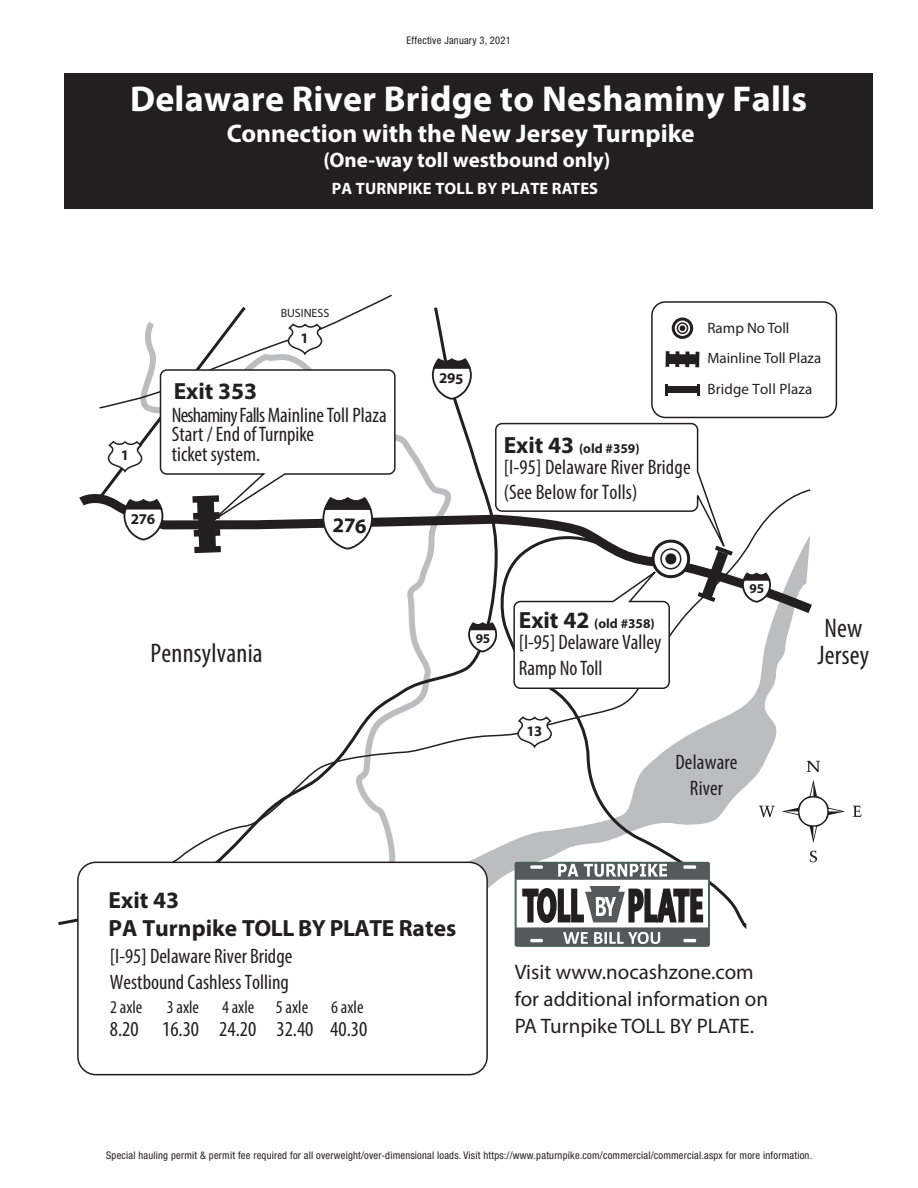
<style>
.page{position:relative;width:918px;height:1188px;background:#fff}
.page>*{position:absolute;margin:0;border:0;box-sizing:border-box;transform-origin:0 0}
.t1{font:700 36px "Myriad Pro";letter-spacing:.01em;color:#fff}
.t2{font:condensed 27px "Myriad Pro";letter-spacing:.01em;color:#231f20}
.t3{font:700 25.5px "Myriad Pro";color:#fff}
.t4{font:700 23.55px/28.2px "Myriad Pro";color:#231f20}
.t5{font:condensed 21.3px "Myriad Pro";color:#231f20}
.t6{font:condensed 21px/25.2px "Myriad Pro";color:#231f20}
.t7{font:21px/27px "Myriad Pro";color:#231f20}
.t8{font:700 21px "Myriad Pro";color:#fff}
.t9{font:condensed 18px "Myriad Pro";color:#231f20}
.t10{font:700 16.5px "Myriad Pro";letter-spacing:.01em;color:#fff}
.t11{font:15px/30.8px "Myriad Pro";color:#231f20}
.t12{font:700 15px "Myriad Pro";letter-spacing:-.03em;color:#231f20}
.t13{font:700 14.7px "Myriad Pro";color:#231f20}
.t14{font:700 13.5px "Myriad Pro";color:#231f20}
.t15{font:12px "Myriad Pro";color:#231f20}
.t16{font:condensed 10.5px "Helvetica Neue LT Std";letter-spacing:.02em;color:#231f20}
.s1{font-size:23.55px}
</style>
<div class="page">
<svg style="left:812px;top:761px;width:50px;height:101px"></svg>
<div style="left:64px;top:73px;width:808px;height:136px;background:#231f20"></div>
<div style="left:651px;top:301px;width:186px;height:117px;border:2px solid #231f20;border-radius:14px"></div>
<svg style="left:673px;top:319px;width:19px;height:18px"></svg>
<div style="left:672px;top:317px;width:21px;height:22px;border:3px solid #231f20;border-radius:50%"></div>
<div style="left:677px;top:322px;width:11px;height:12px;border:2px solid #231f20;border-radius:50%"></div>
<svg style="left:680px;top:325px;width:5px;height:6px"></svg>
<svg style="left:666px;top:351px;width:33px;height:16px"></svg>
<div style="left:668px;top:386px;width:30px;height:7px;background:#231f20"></div>
<svg style="left:665px;top:384px;width:3px;height:11px"></svg>
<svg style="left:697px;top:384px;width:3px;height:11px"></svg>
<svg style="left:85px;top:488px;width:727px;height:400px"></svg>
<div style="left:78px;top:862px;width:409px;height:213px;background:#fff;border-radius:18px"></div>
<div style="left:77px;top:862px;width:411px;height:213px;border:2px solid #231f20;border-radius:18px"></div>
<svg style="left:494px;top:525px;width:258px;height:412px"></svg>
<svg style="left:431px;top:357px;width:41px;height:44px"></svg>
<div style="left:515px;top:862px;width:195px;height:85px;border:2px solid #57585a"></div>
<svg style="left:516px;top:863px;width:193px;height:83px"></svg>
<svg style="left:741px;top:571px;width:31px;height:33px"></svg>
<svg style="left:467px;top:422px;width:266px;height:268px"></svg>
<svg style="left:95px;top:294px;width:301px;height:259px"></svg>
<p class="t16" style="left:407px;top:34px;width:106px">Effective January 3, 2021</p>
<p class="t1" style="left:130px;top:76px;width:679px">Delaware River Bridge to Neshaminy Falls</p>
<p class="t3" style="left:227px;top:117px;width:469px">Connection with the New Jersey Turnpike</p>
<p class="t8" style="left:323px;top:146px;width:289px">(One-way toll westbound only)</p>
<p class="t10" style="left:332px;top:178px;width:268px">PA TURNPIKE TOLL BY PLATE RATES</p>
<p class="t13" style="left:121px;top:445px;width:10px">1</p>
<p class="t15" style="left:281px;top:306px;width:50px">BUSINESS</p>
<p class="t4" style="left:174px;top:376px;width:85px">Exit 353</p>
<p class="t13" style="left:301px;top:328px;width:10px">1</p>
<p class="t6" style="left:172px;top:405px;width:216px;line-height:19.5px">Neshaminy Falls MainlineToll Plaza<br>Start / End ofTurnpike<br>ticket system.</p>
<p class="t12" style="left:131px;top:509px;width:26px">276</p>
<p class="t12" style="left:439px;top:369px;width:26px">295</p>
<p class="t14" style="left:504px;top:440px;width:138px"><span class="s1">Exit 43</span> (old #359)</p>
<p class="t6" style="left:504px;top:454px;width:189px">[I-95] Delaware River Bridge (See Below for Tolls)</p>
<p class="t11" style="left:707px;top:312px;width:84px">Ramp No Toll</p>
<p class="t11" style="left:707px;top:343px;width:115px">Mainline Toll Plaza<br>Bridge Toll Plaza</p>
<p class="t14" style="left:519px;top:614px;width:138px"><span class="s1">Exit 42</span> (old #358)</p>
<p class="t6" style="left:519px;top:630px;width:144px">[I-95] Delaware Valley<br>Ramp NoToll</p>
<p class="t2" style="left:824px;top:612px;width:40px">New</p>
<p class="t2" style="left:151px;top:637px;width:114px">Pennsylvania</p>
<p class="t2" style="left:818px;top:639px;width:53px">Jersey</p>
<p class="t4" style="left:109px;top:885px;width:349px">Exit 43<br>PA Turnpike TOLL BY PLATE Rates</p>
<p class="t6" style="left:110px;top:944px;width:184px">[I-95] Delaware River Bridge<br>Westbound Cashless Tolling</p>
<p class="t9" style="left:110px;top:997px;width:34px">2 axle</p>
<p class="t9" style="left:167px;top:997px;width:34px">3 axle</p>
<p class="t9" style="left:222px;top:997px;width:88px">4 axle 5 axle</p>
<p class="t9" style="left:331px;top:997px;width:34px">6 axle</p>
<p class="t5" style="left:110px;top:1016px;width:259px">8.20 16.30 24.20 32.40 40.30</p>
<p class="t13" style="left:526px;top:721px;width:18px">13</p>
<p class="t6" style="left:675px;top:750px;width:64px;text-align:center">Delaware<br>River</p>
<p class="t7" style="left:515px;top:958px;width:255px">Visit www.nocashzone.com for additional information on<br>PA Turnpike TOLL BY PLATE.</p>
<p class="t16" style="left:106px;top:1149px;width:708px">Special hauling permit &amp; permit fee required for all overweight/over-dimensional loads. Visit https://www.paturnpike.com/commercial/commercial.aspx for more information.</p>
</div>
